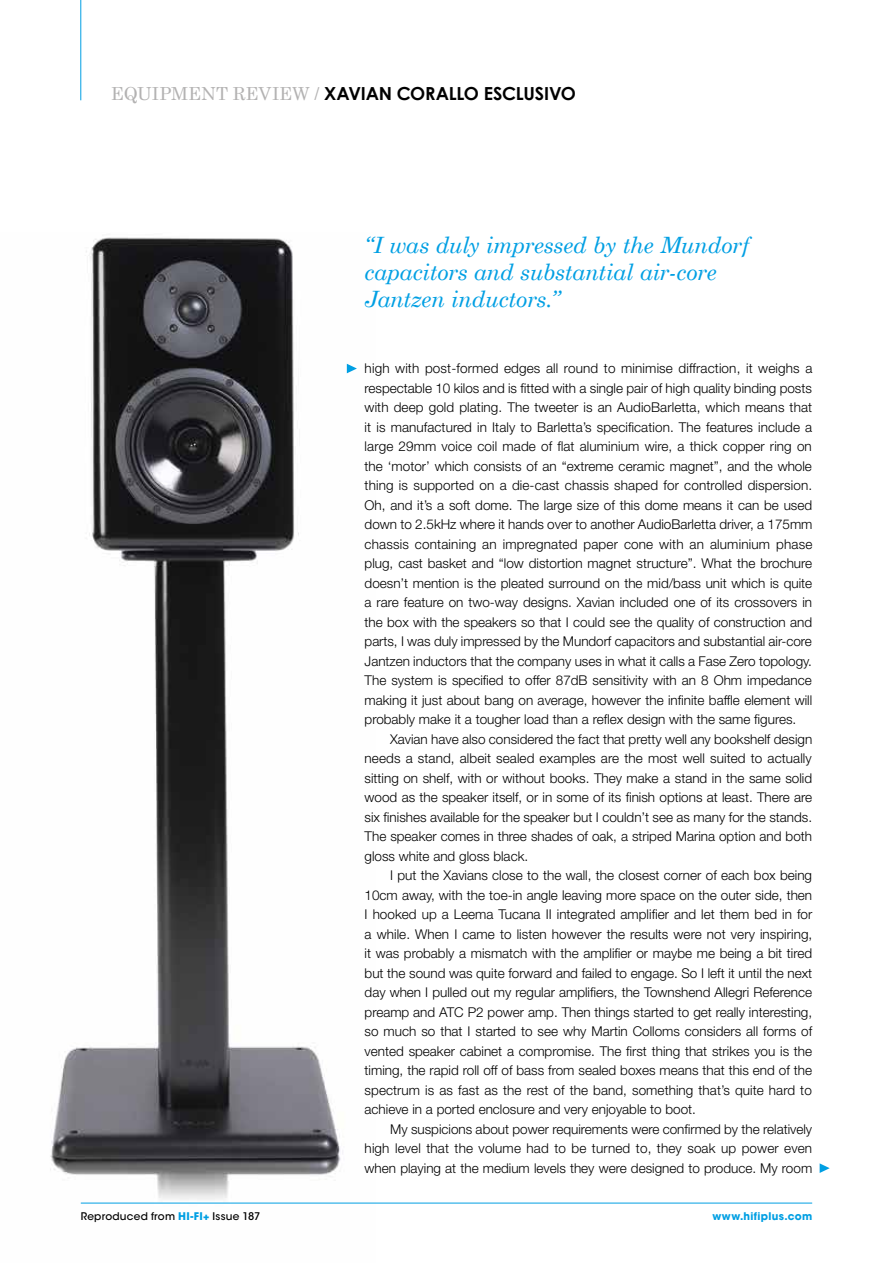
<style>
.page{position:relative;width:893px;height:1263px;background:#fff}
.page>*{position:absolute;margin:0;border:0;box-sizing:border-box;transform-origin:0 0}
.t1{font:italic 22.5px/27px "Century Schoolbook";letter-spacing:-.015em;color:#009fe3}
.t2{font:700 18px "Century Gothic";letter-spacing:-.015em;color:#000}
.t3{font:300 13.5px/19.5px "Helvetica Neue LT Std";color:#000;text-align:justify}
.t4{font:500 10.5px "ITC Avant Garde Std";letter-spacing:.02em;color:#000}
.t5{font:700 10.5px "ITC Avant Garde Std";letter-spacing:.03em;color:#009fe3}
.s1{font-family:"Century Schoolbook";font-weight:400;color:#b3b2b2}
.s2{font-weight:700;color:#009fe3}
</style>
<div class="page">
<img style="left:50px;top:237px;width:326px;height:967px">
<svg style="left:347px;top:364px;width:10px;height:9px"></svg>
<svg style="left:820px;top:1163px;width:10px;height:10px"></svg>
<hr style="left:81px;top:1203px;width:731px;height:1px;background:#009fe3">
<hr style="left:80px;top:0;width:1px;height:100px;background:#009fe3">
<h2 class="t2" style="left:111px;top:82px;width:467px"><span class="s1">EQUIPMENT REVIEW /</span> XAVIAN CORALLO ESCLUSIVO</h2>
<h1 class="t1" style="left:365px;top:231px;width:386px">“I was duly impressed by the Mundorf capacitors and substantial air-core<br>Jantzen inductors.”</h1>
<p class="t3" style="left:365px;top:358px;width:449px">high with post-formed edges all round to minimise diffraction, it weighs a respectable 10 kilos and is fitted with a single pair of high quality binding posts with deep gold plating. The tweeter is an AudioBarletta, which means that it is manufactured in Italy to Barletta’s specification. The features include a large 29mm voice coil made of flat aluminium wire, a thick copper ring on the ‘motor’ which consists of an “extreme ceramic magnet”, and the whole thing is supported on a die-cast chassis shaped for controlled dispersion.<br>Oh, and it’s a soft dome. The large size of this dome means it can be used down to 2.5kHz where it hands over to another AudioBarletta driver, a 175mm chassis containing an impregnated paper cone with an aluminium phase plug, cast basket and “low distortion magnet structure”. What the brochure doesn’t mention is the pleated surround on the mid/bass unit which is quite a rare feature on two-way designs. Xavian included one of its crossovers in the box with the speakers so that I could see the quality of construction and parts, I was duly impressed by the Mundorf capacitors and substantial air-core Jantzen inductors that the company uses in what it calls a Fase Zero topology.<br>The system is specified to offer 87dB sensitivity with an 8 Ohm impedance making it just about bang on average, however the infinite baffle element will probably make it a tougher load than a reflex design with the same figures.</p>
<p class="t3" style="left:365px;top:729px;width:449px;text-indent:26px">Xavian have also considered the fact that pretty well any bookshelf design needs a stand, albeit sealed examples are the most well suited to actually sitting on shelf, with or without books. They make a stand in the same solid wood as the speaker itself, or in some of its finish options at least. There are six finishes available for the speaker but I couldn’t see as many for the stands.<br>The speaker comes in three shades of oak, a striped Marina option and both gloss white and gloss black.</p>
<p class="t3" style="left:365px;top:865px;width:449px;text-indent:26px">I put the Xavians close to the wall, the closest corner of each box being 10cm away, with the toe-in angle leaving more space on the outer side, then I hooked up a Leema Tucana II integrated amplifier and let them bed in for a while. When I came to listen however the results were not very inspiring, it was probably a mismatch with the amplifier or maybe me being a bit tired but the sound was quite forward and failed to engage. So I left it until the next day when I pulled out my regular amplifiers, the Townshend Allegri Reference preamp and ATC P2 power amp. Then things started to get really interesting, so much so that I started to see why Martin Colloms considers all forms of vented speaker cabinet a compromise. The first thing that strikes you is the timing, the rapid roll off of bass from sealed boxes means that this end of the spectrum is as fast as the rest of the band, something that’s quite hard to achieve in a ported enclosure and very enjoyable to boot.</p>
<p class="t3" style="left:365px;top:1119px;width:449px;text-indent:26px">My suspicions about power requirements were confirmed by the relatively high level that the volume had to be turned to, they soak up power even when playing at the medium levels they were designed to produce. My room</p>
<p class="t4" style="left:81px;top:1210px;width:181px">Reproduced from <span class="s2">HI-FI+</span> Issue 187</p>
<p class="t5" style="left:712px;top:1210px;width:101px">www.hifiplus.com</p>
</div>
